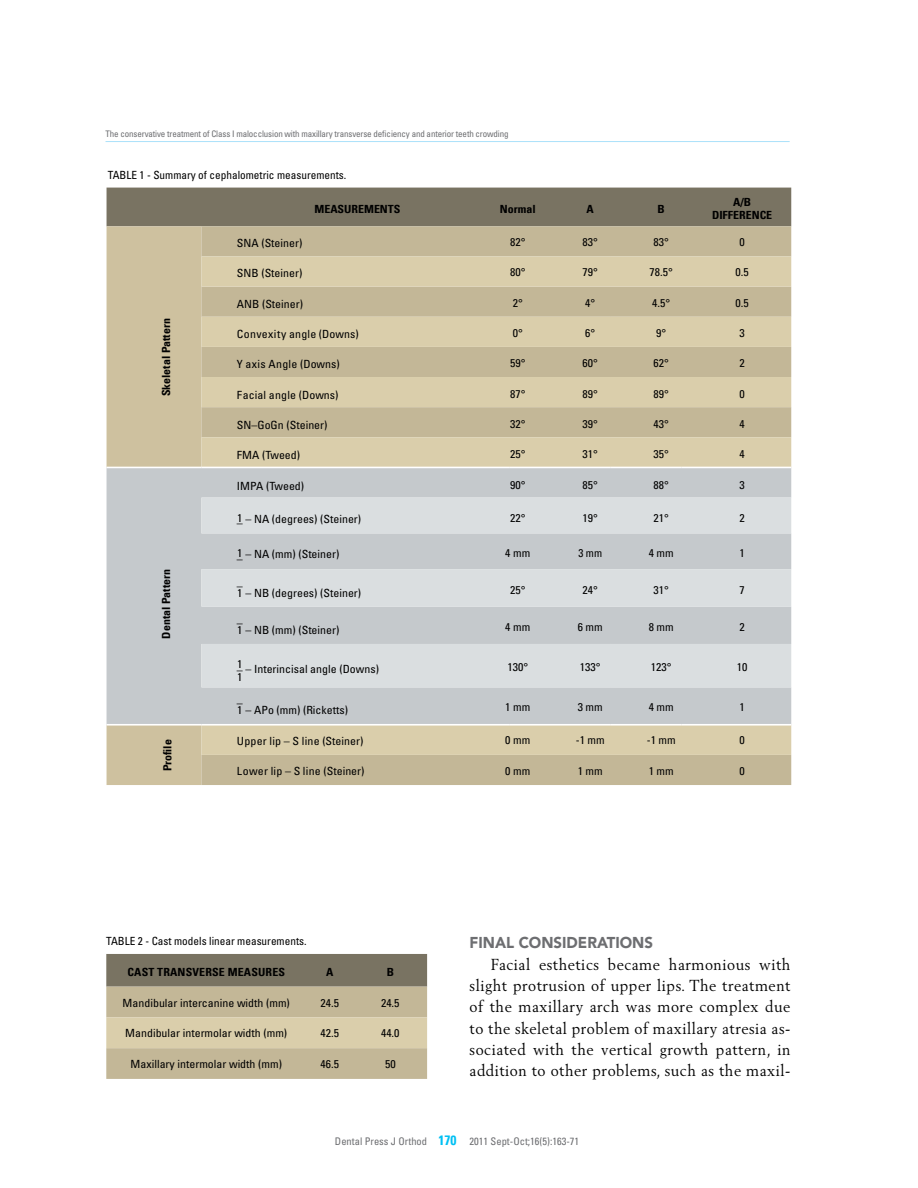
<style>
.page{position:relative;width:918px;height:1188px;background:#fff}
.page>*{position:absolute;margin:0;border:0;box-sizing:border-box;transform-origin:0 0}
.t1{font:15.75px/21.3px "Berling";letter-spacing:.035em;color:#000;text-align:justify;scale:.95 1}
.t2{font:900 15.75px "Avenir LT";color:#6d6e71;scale:.95 1}
.t3{font:condensed 11.25px/12.5px "Univers";color:#000;scale:1.06 1}
.t4{font:700 condensed 11.25px/13.5px "Univers";color:#000;scale:1.06 1}
.t5{font:condensed 11.25px "Univers";color:#000}
.t6{font:condensed 11.25px "Univers";letter-spacing:.02em;color:#000;scale:1.06 1}
.t7{font:condensed 10.5px "Univers";color:#6d6e71}
.t8{font:condensed 9px "Univers";letter-spacing:-.015em;color:#6d6e71}
.s1{font-weight:700;font-size:13.5px;color:#00c0f3}
</style>
<div class="page">
<hr style="left:106px;top:141px;width:684px;height:1px;background:#abe1fa">
<div style="left:107px;top:188px;width:684px;height:38px;background:#797362"></div>
<div style="left:107px;top:226px;width:94px;height:559px;background:#cec19f"></div>
<div style="left:201px;top:226px;width:590px;height:559px;background:#c3b797"></div>
<svg style="left:201px;top:256px;width:590px;height:499px;background:#d1c5a4"></svg>
<div style="left:107px;top:468px;width:684px;height:256px;background:#c5c9cc"></div>
<svg style="left:201px;top:498px;width:590px;height:189px;background:#d2d6d8"></svg>
<hr style="left:107px;top:467px;width:94px;height:1px;background:#fff">
<hr style="left:201px;top:467px;width:309px;height:1px;background:#fff">
<hr style="left:510px;top:467px;width:100px;height:1px;background:#fff">
<hr style="left:610px;top:467px;width:72px;height:1px;background:#fff">
<hr style="left:682px;top:467px;width:109px;height:1px;background:#fff">
<hr style="left:201px;top:724px;width:309px;height:2px;background:#fff">
<hr style="left:510px;top:724px;width:100px;height:2px;background:#fff">
<hr style="left:610px;top:724px;width:72px;height:2px;background:#fff">
<hr style="left:682px;top:724px;width:109px;height:2px;background:#fff">
<hr style="left:107px;top:724px;width:94px;height:2px;background:#fff">
<svg style="left:106px;top:954px;width:321px;height:125px;background:#b5ab8e"></svg>
<p class="t8" style="left:106px;top:128px;width:405px">The conservative treatment of Class I malocclusion with maxillary transverse deficiency and anterior teeth crowding</p>
<p class="t5" style="left:108px;top:168px;width:240px">TablE 1 - Summary of cephalometric measurements.</p>
<p class="t4" style="left:159px;top:396px;width:75px;rotate:-90deg">SKELETAL PATTERN</p>
<p class="t4" style="left:159px;top:639px;width:67px;rotate:-90deg">DENTAL PATTERN</p>
<p class="t4" style="left:315px;top:202px;width:30px">MEASUREMENTS</p>
<p class="t4" style="left:500px;top:202px;width:35px">NORMAL</p>
<p class="t4" style="left:587px;top:202px;width:8px">A</p>
<p class="t4" style="left:658px;top:202px;width:8px">B</p>
<p class="t4" style="left:712px;top:195px;width:38px;text-indent:21px">A/B<br>DIFFEREN</p>
<p class="t4" style="left:760px;top:209px;width:12px">CE</p>
<p class="t3" style="left:237px;top:237px;width:63px">SNA (Steiner)</p>
<p class="t3" style="left:510px;top:236px;width:16px">82°</p>
<p class="t3" style="left:583px;top:236px;width:16px">83°</p>
<p class="t3" style="left:654px;top:236px;width:16px">83°</p>
<p class="t3" style="left:740px;top:236px;width:6px">0</p>
<p class="t3" style="left:237px;top:267px;width:63px">SNB (Steiner)</p>
<p class="t3" style="left:510px;top:266px;width:16px">80°</p>
<p class="t3" style="left:583px;top:266px;width:16px">79°</p>
<p class="t3" style="left:650px;top:266px;width:23px">78.5°</p>
<p class="t3" style="left:736px;top:266px;width:14px">0.5</p>
<p class="t3" style="left:237px;top:297px;width:64px">ANB (Steiner)</p>
<p class="t3" style="left:513px;top:296px;width:11px">2°</p>
<p class="t3" style="left:585px;top:296px;width:11px">4°</p>
<p class="t3" style="left:652px;top:296px;width:18px">4.5°</p>
<p class="t3" style="left:736px;top:296px;width:14px">0.5</p>
<p class="t6" style="left:237px;top:327px;width:116px">Convexity angle (Downs)</p>
<p class="t3" style="left:513px;top:327px;width:11px">0°</p>
<p class="t3" style="left:585px;top:327px;width:11px">6°</p>
<p class="t3" style="left:656px;top:327px;width:11px">9°</p>
<p class="t3" style="left:740px;top:327px;width:6px">3</p>
<p class="t3" style="left:237px;top:358px;width:99px">Y axis Angle (Downs)</p>
<p class="t3" style="left:510px;top:357px;width:16px">59°</p>
<p class="t3" style="left:583px;top:357px;width:16px">60°</p>
<p class="t3" style="left:654px;top:357px;width:16px">62°</p>
<p class="t3" style="left:740px;top:357px;width:6px">2</p>
<p class="t3" style="left:237px;top:388px;width:97px">Facial angle (Downs)</p>
<p class="t3" style="left:510px;top:387px;width:16px">87°</p>
<p class="t3" style="left:583px;top:387px;width:16px">89°</p>
<p class="t3" style="left:654px;top:387px;width:16px">89°</p>
<p class="t3" style="left:740px;top:387px;width:6px">0</p>
<p class="t3" style="left:237px;top:419px;width:87px">SN–GoGn (Steiner)</p>
<p class="t3" style="left:510px;top:418px;width:16px">32°</p>
<p class="t3" style="left:583px;top:418px;width:16px">39°</p>
<p class="t3" style="left:654px;top:418px;width:16px">43°</p>
<p class="t3" style="left:740px;top:418px;width:6px">4</p>
<p class="t3" style="left:237px;top:449px;width:61px">FMA (Tweed)</p>
<p class="t3" style="left:510px;top:448px;width:16px">25°</p>
<p class="t3" style="left:583px;top:448px;width:16px">31°</p>
<p class="t3" style="left:654px;top:448px;width:16px">35°</p>
<p class="t3" style="left:740px;top:448px;width:6px">4</p>
<p class="t3" style="left:237px;top:479px;width:65px">IMPA (Tweed)</p>
<p class="t3" style="left:510px;top:478px;width:16px">90°</p>
<p class="t3" style="left:583px;top:478px;width:16px">85°</p>
<p class="t3" style="left:654px;top:478px;width:16px">88°</p>
<p class="t3" style="left:740px;top:478px;width:6px">3</p>
<p class="t3" style="left:237px;top:517px;width:7px">–</p>
<p class="t3" style="left:237px;top:512px;width:118px">1 – NA (degrees) (Steiner)</p>
<p class="t3" style="left:510px;top:511px;width:16px">22°</p>
<p class="t3" style="left:583px;top:511px;width:16px">19°</p>
<p class="t3" style="left:654px;top:511px;width:16px">21°</p>
<p class="t3" style="left:740px;top:511px;width:6px">2</p>
<p class="t3" style="left:237px;top:552px;width:7px">–</p>
<p class="t3" style="left:237px;top:548px;width:98px">1 – NA (mm) (Steiner)</p>
<p class="t3" style="left:505px;top:547px;width:25px">4 mm</p>
<p class="t5" style="left:578px;top:546px;width:25px">3 mm</p>
<p class="t3" style="left:649px;top:547px;width:25px">4 mm</p>
<p class="t3" style="left:740px;top:547px;width:6px">1</p>
<p class="t3" style="left:237px;top:580px;width:7px">–</p>
<p class="t3" style="left:237px;top:587px;width:118px">1 – NB (degrees) (Steiner)</p>
<p class="t3" style="left:510px;top:583px;width:16px">25°</p>
<p class="t3" style="left:583px;top:583px;width:16px">24°</p>
<p class="t3" style="left:654px;top:583px;width:16px">31°</p>
<p class="t3" style="left:740px;top:583px;width:6px">7</p>
<p class="t3" style="left:237px;top:617px;width:7px">–</p>
<p class="t3" style="left:237px;top:624px;width:98px">1 – NB (mm) (Steiner)</p>
<p class="t3" style="left:505px;top:620px;width:25px">4 mm</p>
<p class="t3" style="left:578px;top:620px;width:25px">6 mm</p>
<p class="t3" style="left:649px;top:620px;width:25px">8 mm</p>
<p class="t3" style="left:740px;top:620px;width:6px">2</p>
<p class="t3" style="left:237px;top:663px;width:136px">– – Interincisal angle (Downs)</p>
<p class="t3" style="left:237px;top:658px;width:6px">1<br>1</p>
<p class="t3" style="left:508px;top:660px;width:21px">130°</p>
<p class="t3" style="left:580px;top:660px;width:21px">133°</p>
<p class="t3" style="left:651px;top:660px;width:21px">123°</p>
<p class="t3" style="left:737px;top:660px;width:11px">10</p>
<p class="t3" style="left:237px;top:697px;width:7px">–</p>
<p class="t3" style="left:237px;top:704px;width:106px">1 – APo (mm) (Ricketts)</p>
<p class="t3" style="left:505px;top:700px;width:25px">1 mm</p>
<p class="t3" style="left:578px;top:700px;width:25px">3 mm</p>
<p class="t3" style="left:649px;top:700px;width:25px">4 mm</p>
<p class="t3" style="left:740px;top:700px;width:6px">1</p>
<p class="t4" style="left:161px;top:771px;width:31px;rotate:-90deg">PROFILE</p>
<p class="t6" style="left:237px;top:734px;width:121px">U pper lip – S line (Steiner)</p>
<p class="t3" style="left:505px;top:734px;width:25px">0 mm</p>
<p class="t3" style="left:576px;top:734px;width:29px">-1 mm</p>
<p class="t3" style="left:647px;top:734px;width:29px">-1 mm</p>
<p class="t3" style="left:740px;top:734px;width:6px">0</p>
<p class="t6" style="left:237px;top:764px;width:122px">Lower lip – S line (Steiner)</p>
<p class="t3" style="left:505px;top:764px;width:25px">0 mm</p>
<p class="t3" style="left:578px;top:764px;width:25px">1 mm</p>
<p class="t3" style="left:649px;top:764px;width:25px">1 mm</p>
<p class="t3" style="left:740px;top:764px;width:6px">0</p>
<p class="t5" style="left:106px;top:934px;width:202px">TablE 2 - Cast models linear measurements.</p>
<h1 class="t2" style="left:470px;top:933px;width:20px">FINAL</h1>
<h1 class="t2" style="left:519px;top:933px;width:12px">CONSIDERATIONS</h1>
<p class="t1" style="left:470px;top:953px;width:339px;text-indent:21px">Facial esthetics became harmonious with slight protrusion of upper lips. The treatment of the maxillary arch was more complex due to the skeletal problem of maxillary atresia as&shy;sociated with the vertical growth pattern, in addition to other problems, such as the maxil-</p>
<p class="t4" style="left:127px;top:965px;width:150px">CAST TRANSVERSE MEASURES</p>
<p class="t4" style="left:326px;top:965px;width:8px">A</p>
<p class="t4" style="left:387px;top:965px;width:8px">B</p>
<p class="t3" style="left:123px;top:996px;width:159px">Mandibular intercanine width (mm)</p>
<p class="t3" style="left:321px;top:996px;width:19px">24.5</p>
<p class="t3" style="left:381px;top:996px;width:19px">24.5</p>
<p class="t3" style="left:125px;top:1027px;width:154px">Mandibular intermolar width (mm)</p>
<p class="t3" style="left:321px;top:1027px;width:19px">42.5</p>
<p class="t3" style="left:381px;top:1027px;width:19px">44.0</p>
<p class="t3" style="left:131px;top:1058px;width:144px">Maxillary intermolar width (mm)</p>
<p class="t3" style="left:321px;top:1058px;width:19px">46.5</p>
<p class="t3" style="left:385px;top:1058px;width:11px">50</p>
<p class="t7" style="left:335px;top:1134px;width:246px">Dental Press J Orthod <span class="s1">170</span> 2011 Sept-Oct;16(5):163-71</p>
</div>
